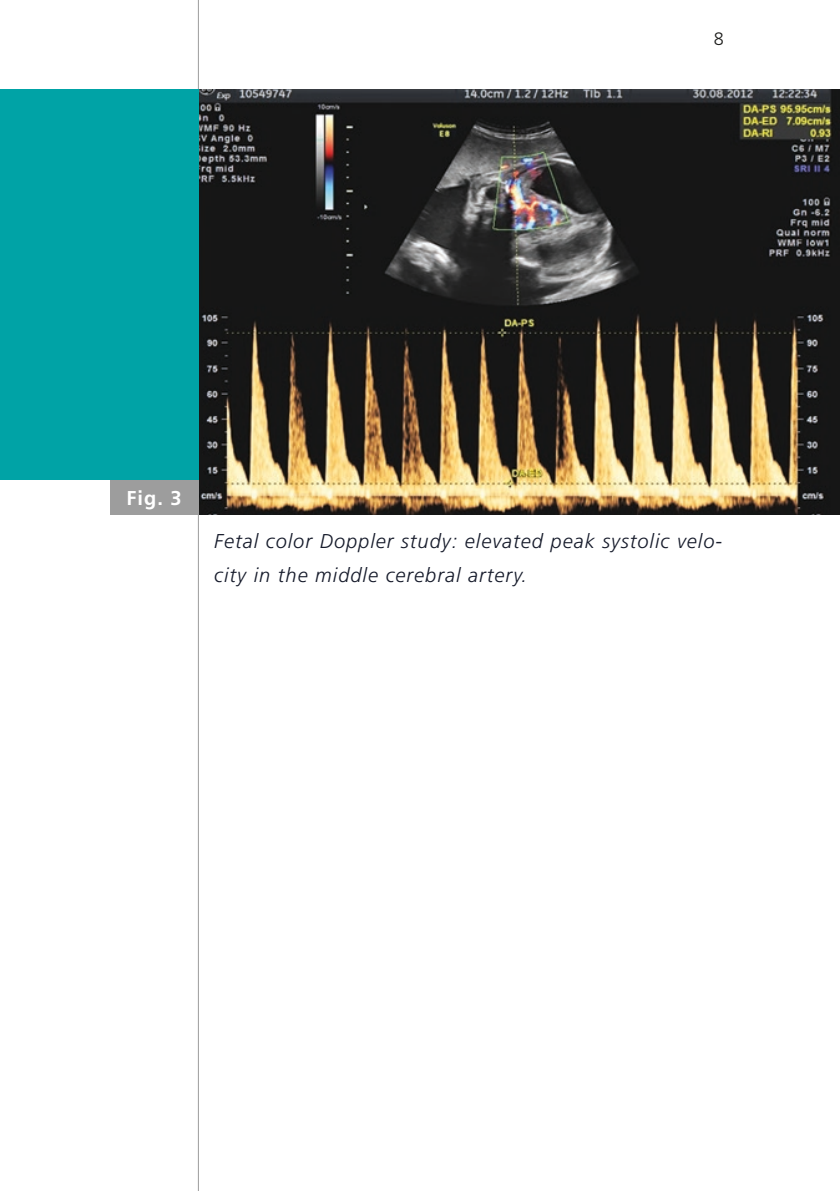
<style>
.page{position:relative;width:840px;height:1191px;background:#fff}
.page>*{position:absolute;margin:0;border:0;box-sizing:border-box;transform-origin:0 0}
.t1{font:italic 300 20px/34px "Frutiger LT Std";letter-spacing:.05em;color:#161b2b}
.t2{font:700 20px "Frutiger LT Std";color:#fff}
.t3{font:300 18px "Frutiger LT Std";color:#1d1d1b}
</style>
<div class="page">
<hr style="left:198px;top:0;width:1px;height:1191px;background:#9d9d9d">
<img style="left:198px;top:90px;width:641px;height:424px">
<div style="left:0;top:90px;width:198px;height:390px;background:#00a3a6"></div>
<div style="left:110px;top:480px;width:88px;height:34px;background:#9d9d9d"></div>
<p class="t3" style="left:713px;top:28px;width:12px">8</p>
<p class="t2" style="left:126px;top:486px;width:57px">Fig. 3</p>
<p class="t1" style="left:214px;top:525px;width:509px">Fetal color Doppler study: elevated peak systolic velo&shy;city in the middle cerebral artery.</p>
</div>
